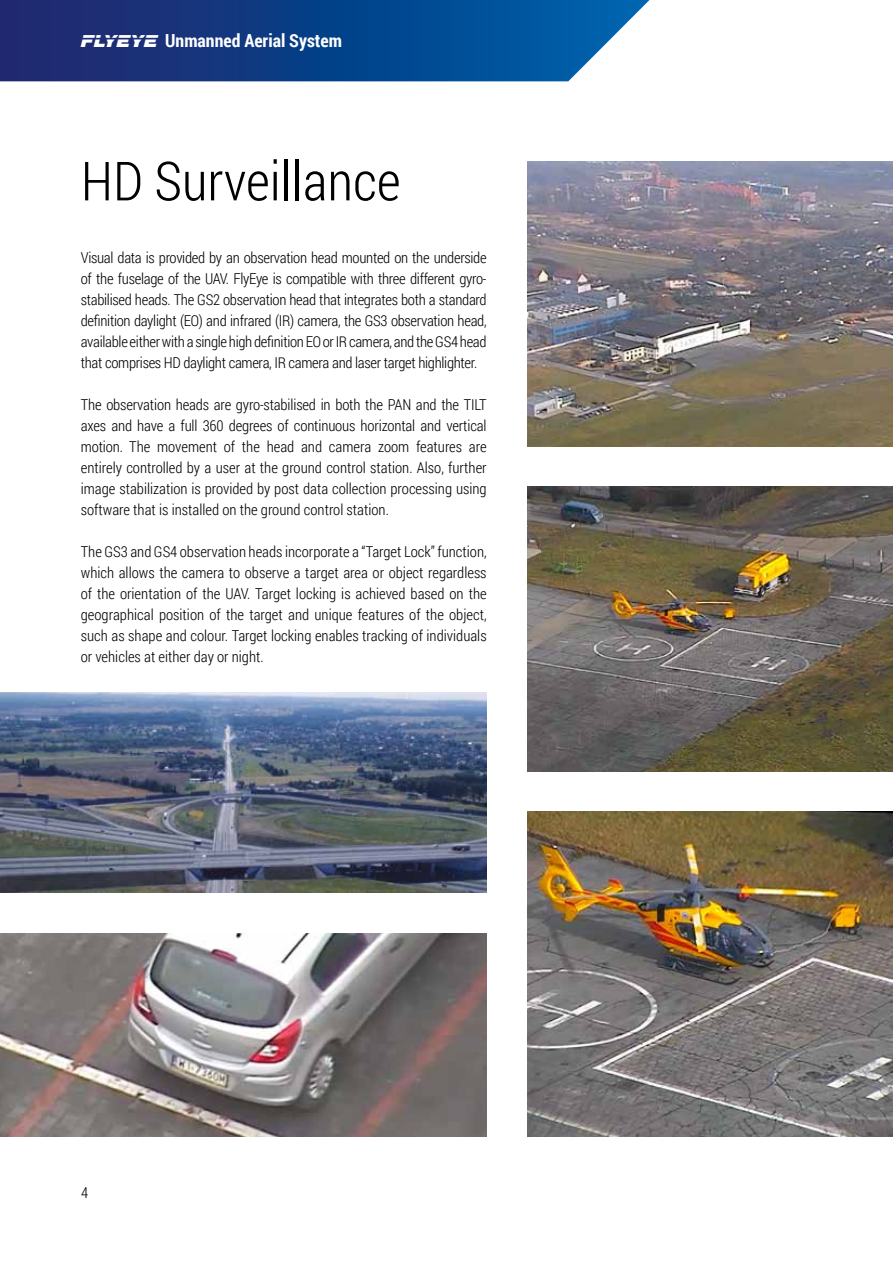
<style>
.page{position:relative;width:893px;height:1263px;background:#fff}
.page>*{position:absolute;margin:0;border:0;box-sizing:border-box;transform-origin:0 0}
.t1{font:300 54px "Roboto Condensed";color:#000}
.t2{font:700 18px "Roboto Condensed";color:#fff}
.t3{font:300 15px/21px "Roboto Condensed";color:#000;text-align:justify}
.s1{font-family:"WBE";font-weight:400}
</style>
<div class="page">
<svg style="left:0;top:0;width:650px;height:81px;background:#194a8e"></svg>
<img style="left:0;top:692px;width:487px;height:201px">
<img style="left:0;top:933px;width:487px;height:203px">
<img style="left:527px;top:162px;width:366px;height:284px">
<img style="left:527px;top:487px;width:366px;height:285px">
<img style="left:527px;top:811px;width:366px;height:325px">
<p class="t2" style="left:81px;top:28px;width:262px"><span class="s1">FLYEYE</span> Unmanned Aerial System</p>
<h1 class="t1" style="left:81px;top:144px;width:321px">HD Surveillance</h1>
<p class="t3" style="left:81px;top:247px;width:407px">Visual data is provided by an observation head mounted on the underside of the fuselage of the UAV. FlyEye is compatible with three different gyro&shy;stabilised heads. The GS2 observation head that integrates both a standard definition daylight (EO) and infrared (IR) camera, the GS3 observation head, available either with a single high definition EO or IR camera, and the GS4 head that comprises HD daylight camera, IR camera and laser target highlighter.</p>
<p class="t3" style="left:81px;top:394px;width:407px">The observation heads are gyro-stabilised in both the PAN and the TILT axes and have a full 360 degrees of continuous horizontal and vertical motion. The movement of the head and camera zoom features are entirely controlled by a user at the ground control station. Also, further image stabilization is provided by post data collection processing using software that is installed on the ground control station.</p>
<p class="t3" style="left:81px;top:541px;width:407px">The GS3 and GS4 observation heads incorporate a “Target Lock” function, which allows the camera to observe a target area or object regardless of the orientation of the UAV. Target locking is achieved based on the geographical position of the target and unique features of the object, such as shape and colour. Target locking enables tracking of individuals or vehicles at either day or night.</p>
<p class="t3" style="left:81px;top:1181px;width:9px">4</p>
</div>
